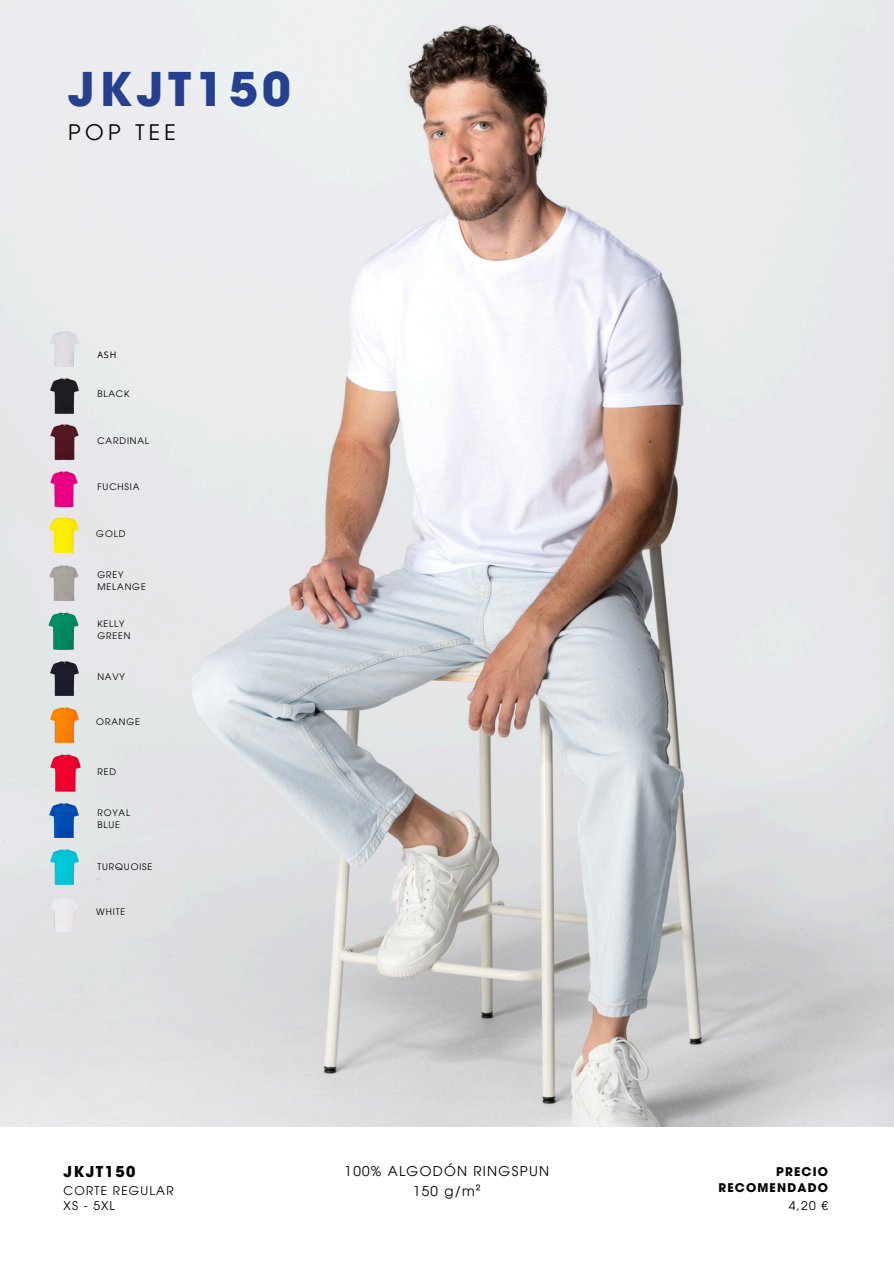
<style>
.page{position:relative;width:894px;height:1264px;background:#fff}
.page>*{position:absolute;margin:0;border:0;box-sizing:border-box;transform-origin:0 0}
.t1{font:700 46.35px "ITC Avant Garde Pro";letter-spacing:.095em;color:#24408f}
.t2{font:21.45px "ITC Avant Garde Pro";letter-spacing:.2em;color:#000}
.t3{font:700 15px "ITC Avant Garde Pro";letter-spacing:.095em;color:#000}
.t4{font:13.5px "ITC Avant Garde Pro";letter-spacing:.095em;color:#000}
.t5{font:12px "ITC Avant Garde Pro";letter-spacing:.095em;color:#000}
.t6{font:700 12px/16px "ITC Avant Garde Pro";letter-spacing:.095em;color:#000;text-align:right}
.t7{font:9px/12px "ITC Avant Garde Pro";letter-spacing:.095em;color:#000}
.t8{font:9px "Open Sans";color:#000}
</style>
<div class="page">
<img style="left:0;top:0;width:893px;height:1126px">
<img style="left:47px;top:328px;width:35px;height:42px">
<img style="left:47px;top:374px;width:35px;height:43px">
<img style="left:47px;top:420px;width:35px;height:43px">
<img style="left:47px;top:467px;width:34px;height:43px">
<img style="left:47px;top:513px;width:35px;height:43px">
<img style="left:47px;top:561px;width:35px;height:43px">
<img style="left:46px;top:608px;width:36px;height:45px">
<img style="left:47px;top:657px;width:35px;height:43px">
<img style="left:47px;top:703px;width:35px;height:43px">
<img style="left:47px;top:750px;width:36px;height:45px">
<img style="left:47px;top:799px;width:35px;height:42px">
<img style="left:47px;top:845px;width:35px;height:43px">
<img style="left:47px;top:892px;width:35px;height:43px">
<p class="t1" style="left:68px;top:72px;width:224px">JKJT150</p>
<p class="t2" style="left:68px;top:124px;width:109px">POP TEE</p>
<p class="t8" style="left:97px;top:348px;width:20px">ASH</p>
<p class="t7" style="left:97px;top:389px;width:34px">BLACK</p>
<p class="t7" style="left:97px;top:435px;width:53px">CARDINAL</p>
<p class="t7" style="left:97px;top:482px;width:44px">FUCHSIA</p>
<p class="t7" style="left:96px;top:528px;width:31px">GOLD</p>
<p class="t7" style="left:97px;top:570px;width:50px">GREY<br>MELANGE</p>
<p class="t7" style="left:97px;top:618px;width:29px">KELLY</p>
<p class="t7" style="left:97px;top:630px;width:35px">GREEN</p>
<p class="t7" style="left:97px;top:672px;width:29px">NAVY</p>
<p class="t7" style="left:96px;top:717px;width:45px">ORANGE</p>
<p class="t7" style="left:97px;top:766px;width:20px">RED</p>
<p class="t7" style="left:97px;top:808px;width:34px">ROYAL</p>
<p class="t7" style="left:97px;top:820px;width:24px">BLUE</p>
<p class="t7" style="left:97px;top:861px;width:56px">TURQUOISE</p>
<p class="t7" style="left:96px;top:907px;width:30px">WHITE</p>
<h1 class="t3" style="left:64px;top:1166px;width:73px">JKJT150</h1>
<h2 class="t4" style="left:344px;top:1166px;width:206px">100% ALGODÓN RINGSPUN</h2>
<p class="t4" style="left:413px;top:1185px;width:69px">150 g/m²</p>
<p class="t5" style="left:64px;top:1185px;width:111px">CORTE REGULAR</p>
<p class="t5" style="left:64px;top:1201px;width:53px">XS - 5XL</p>
<p class="t6" style="left:718px;top:1165px;width:111px">PRECIO<br>RECOMENDADO</p>
<p class="t5" style="left:788px;top:1201px;width:41px">4,20 €</p>
</div>
